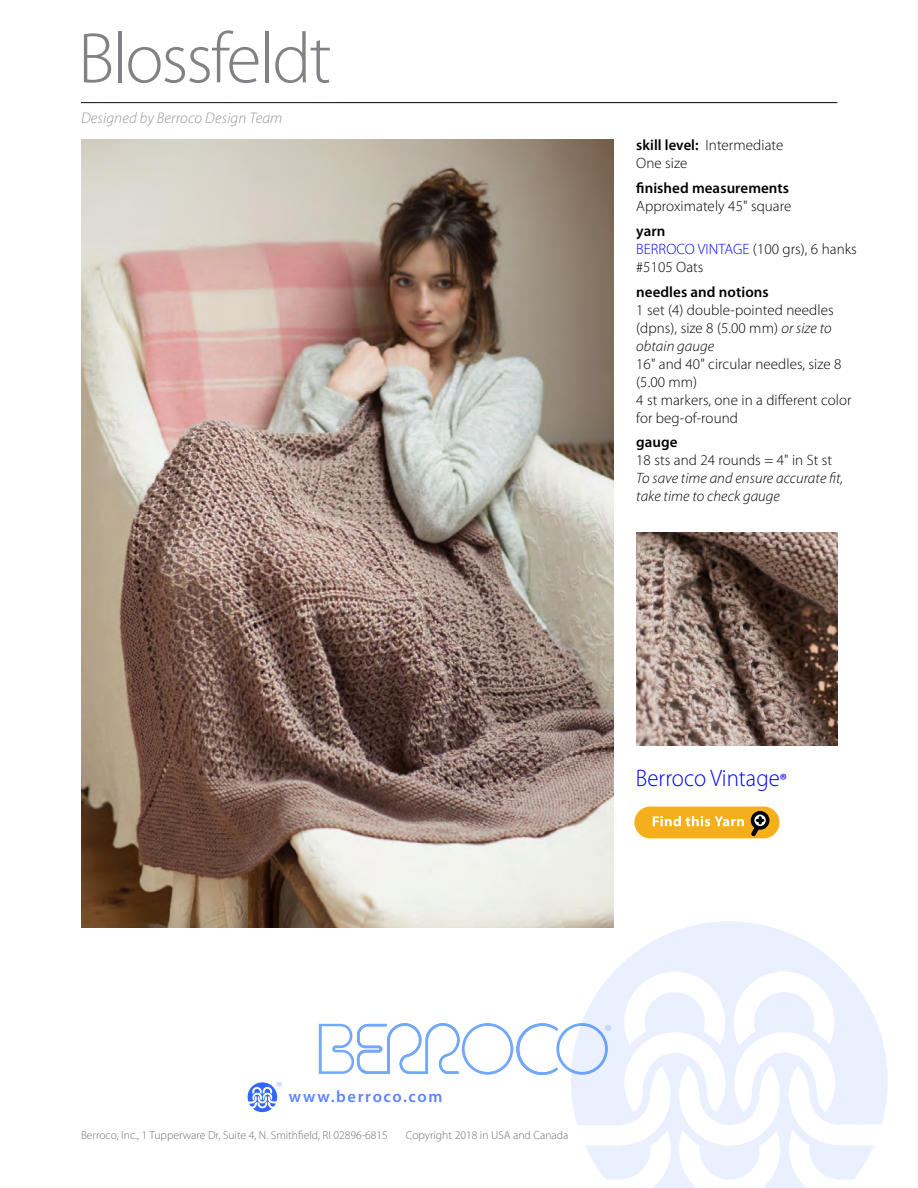
<style>
.page{position:relative;width:918px;height:1188px;background:#fff}
.page>*{position:absolute;margin:0;border:0;box-sizing:border-box;transform-origin:0 0}
.t1{font:300 72px "Myriad Pro";letter-spacing:-.03em;color:#808285}
.t2{font:300 24px "Myriad Pro";color:#00f;scale:.95 1}
.t3{font:17.25px "Myriad Pro";color:#adc2ff}
.t4{font:600 16.5px "Myriad Pro";letter-spacing:.1em;color:#5c85ff}
.t5{font:italic 300 15.3px "Myriad Pro";letter-spacing:.01em;color:#939598}
.t6{font:300 15px/18px "Myriad Pro";letter-spacing:.005em;color:#000}
.t7{font:italic 300 15px/18px "Myriad Pro";letter-spacing:.005em;color:#000}
.t8{font:600 15px "Myriad Pro";letter-spacing:.005em;color:#000}
.t9{font:15px "Myriad Pro";color:#adc2ff}
.t10{font:300 11.7px "Myriad Pro";color:#6d6e71}
.s1{font-weight:600}
.s2{color:#00f}
.s3{font-style:italic}
.s4{font-weight:400;font-size:18px}
</style>
<div class="page">
<svg style="left:247px;top:1082px;width:31px;height:30px"></svg>
<svg style="left:319px;top:1023px;width:289px;height:53px"></svg>
<img style="left:636px;top:532px;width:201px;height:213px">
<img style="left:81px;top:140px;width:532px;height:788px">
<hr style="left:81px;top:102px;width:756px;height:1px;background:#000">
<div style="left:52px;top:0;width:308px;height:114px;background:#fff"></div>
<div style="left:634px;top:807px;width:146px;height:31px;background:#f5af1a;border-radius:16px"></div>
<div style="left:751px;top:811px;width:18px;height:19px;border:4px solid #000;border-radius:50%"></div>
<svg style="left:653px;top:816px;width:111px;height:21px"></svg>
<h1 class="t1" style="left:78px;top:15px;width:255px">Blossfeldt</h1>
<p class="t5" style="left:81px;top:109px;width:203px">Designed by Berroco Design Team</p>
<p class="t6" style="left:636px;top:136px;width:149px"><span class="s1">skill level:</span> Intermediate<br>One size</p>
<p class="t8" style="left:636px;top:178px;width:154px">finished measurements</p>
<p class="t6" style="left:636px;top:197px;width:157px">Approximately 45" square</p>
<p class="t6" style="left:636px;top:222px;width:222px"><span class="s1">yarn<br></span><span class="s2">BERROCO VINTAGE</span> (100 grs), 6 hanks #5105 Oats</p>
<p class="t8" style="left:636px;top:282px;width:134px">needles and notions</p>
<p class="t6" style="left:636px;top:300px;width:199px">1 set (4) double-pointed needles (dpns), size 8 (5.00 mm) <span class="s3">or size to obtain gauge</span></p>
<p class="t6" style="left:636px;top:354px;width:217px">16" and 40" circular needles, size 8 (5.00 mm)<br>4 st markers, one in a different color for beg-of-round</p>
<p class="t8" style="left:636px;top:433px;width:43px">gauge</p>
<p class="t6" style="left:636px;top:451px;width:197px">18 sts and 24 rounds = 4" in St st</p>
<p class="t7" style="left:636px;top:469px;width:209px">To save time and ensure accurate fit, take time to check gauge</p>
<h2 class="t2" style="left:636px;top:764px;width:160px">Berroco Vintage<span class="s4">®</span></h2>
<p class="t9" style="left:276px;top:1077px;width:8px">®</p>
<p class="t4" style="left:289px;top:1086px;width:155px">www.berroco.com</p>
<p class="t10" style="left:81px;top:1128px;width:309px">Berroco, Inc., 1 Tupperware Dr, Suite 4, N. Smithfield, RI 02896-6815</p>
<p class="t10" style="left:406px;top:1128px;width:164px">Copyright 2018 in USA and Canada</p>
<p class="t3" style="left:604px;top:1021px;width:9px">®</p>
</div>
